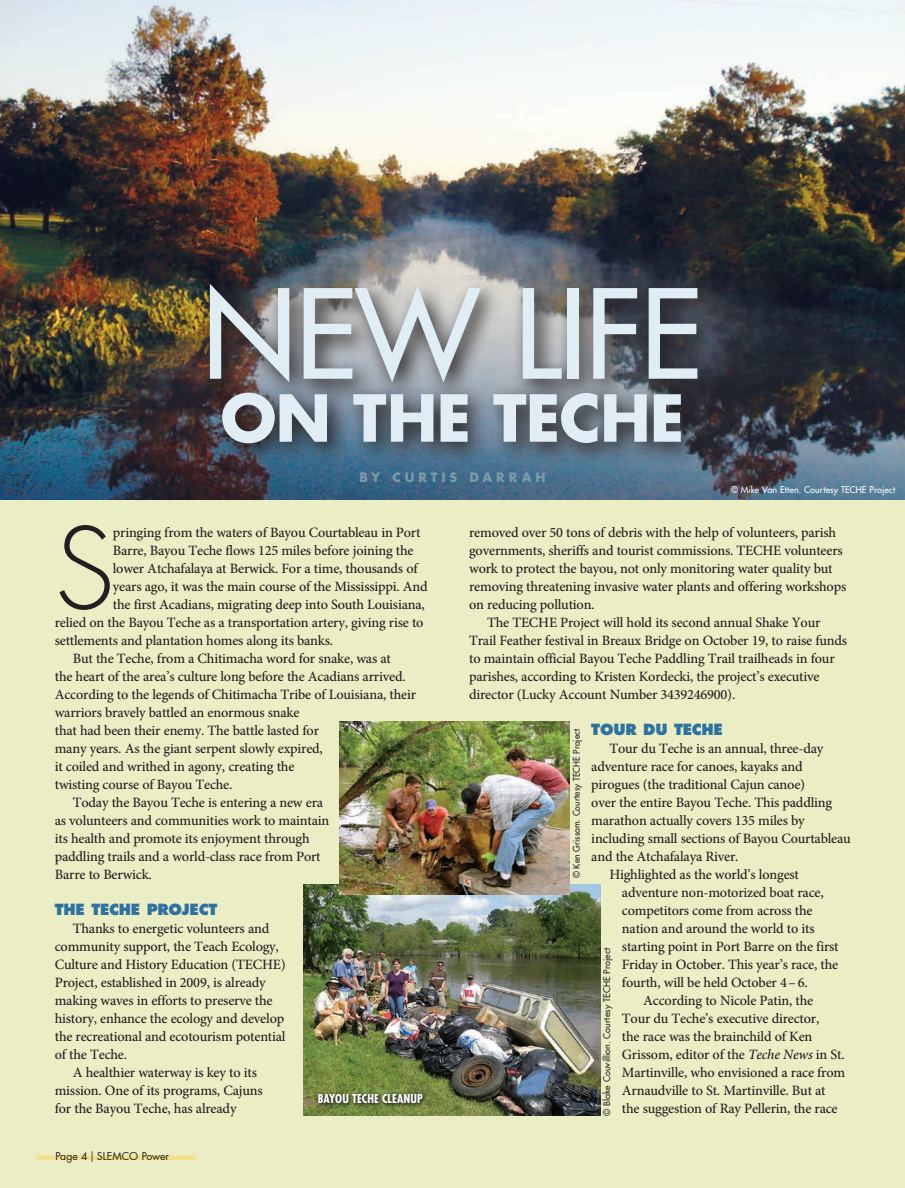
<style>
.page{position:relative;width:905px;height:1188px;background:#fff}
.page>*{position:absolute;margin:0;border:0;box-sizing:border-box;transform-origin:0 0}
.Body_Copy{font:120.3px "Futura";letter-spacing:-.015em;color:#e1edf5}
.t1{font:300 109.8px "Futura";color:#231f20}
.Body_Copy-2{font:700 63px "Futura";letter-spacing:-.015em;color:#e1edf5}
.t2{font:700 22.5px "Futura";color:#fff}
.t3{font:800 15px "Futura";letter-spacing:-.015em;color:#2f719f}
.t4{font:500 14.25px/18px "Minion Pro";letter-spacing:-.015em;color:#231f20}
.t5{font:700 12.6px "Futura";letter-spacing:.31em;color:#7c9ba4}
.Body_Copy-3{font:700 condensed 12px "Futura";letter-spacing:.005em;color:#fff}
.t6{font:10.5px "Futura";color:#231f20}
.Body_Copy-4{font:9px "Futura";letter-spacing:.01em;color:#231f20}
.Body_Copy-5{font:9px "Futura";letter-spacing:.005em;color:#fff}
.Body_Copy-6{font:9px "Futura";letter-spacing:.01em;color:#231f20;scale:.96 1}
.s1{font-style:italic}
</style>
<div class="page">
<div style="left:0;top:0;width:904px;height:1188px;background:#ebeec5"></div>
<div style="left:36px;top:1155px;width:160px;height:5px;background:#f5df88"></div>
<img style="left:0;top:0;width:904px;height:500px">
<img style="left:303px;top:884px;width:297px;height:232px">
<div style="left:316px;top:1091px;width:112px;height:17px;background:#231f20;opacity:.75"></div>
<img style="left:339px;top:721px;width:230px;height:173px">
<svg style="left:198px;top:276px;width:524px;height:191px;background:#656a71"></svg>
<p class="Body_Copy" style="left:202px;top:256px;width:502px">NEW LIFE</p>
<p class="Body_Copy-2" style="left:220px;top:374px;width:465px">ON THE TECHE</p>
<p class="t2" style="left:242px;top:412px;width:422px">PASSION FOR HANDCRAFTED BEERS</p>
<p class="t5" style="left:359px;top:468px;width:188px">BY CURTIS DARRAH</p>
<p class="Body_Copy-5" style="left:730px;top:484px;width:166px">© Mike Van Etten. Courtesy TECHE Project</p>
<p class="t1" style="left:55px;top:498px;width:61px">S</p>
<p class="t4" style="left:113px;top:523px;width:309px">pringing from the waters of Bayou Courtableau in Port</p>
<p class="t4" style="left:113px;top:541px;width:302px">Barre, Bayou Teche flows 125 miles before joining the</p>
<p class="t4" style="left:113px;top:559px;width:306px">lower Atchafalaya at Berwick. For a time, thousands of</p>
<p class="t4" style="left:113px;top:577px;width:316px">years ago, it was the main course of the Mississippi. And</p>
<p class="t4" style="left:113px;top:595px;width:313px">the first Acadians, migrating deep into South Louisiana,</p>
<p class="t4" style="left:55px;top:613px;width:370px">relied on the Bayou Teche as a transportation artery, giving rise to</p>
<p class="t4" style="left:55px;top:631px;width:280px">settlements and plantation homes along its banks.</p>
<p class="t4" style="left:55px;top:649px;width:363px;text-indent:18px">But the Teche, from a Chitimacha word for snake, was at<br>the heart of the area’s culture long before the Acadians arrived.<br>According to the legends of Chitimacha Tribe of Louisiana, their warriors bravely battled an enormous snake<br>that had been their enemy. The battle lasted for<br>many years. As the giant serpent slowly expired,<br>it coiled and writhed in agony, creating the<br>twisting course of Bayou Teche.</p>
<p class="t4" style="left:55px;top:793px;width:276px;text-indent:18px">Today the Bayou Teche is entering a new era as volunteers and communities work to maintain its health and promote its enjoyment through paddling trails and a world-class race from Port Barre to Berwick.</p>
<p class="t3" style="left:55px;top:900px;width:164px">THE TECHE PROJECT</p>
<p class="t4" style="left:55px;top:919px;width:232px;text-indent:18px">Thanks to energetic volunteers and community support, the Teach Ecology, Culture and History Education (TECHE)<br>Project, established in 2009, is already making waves in efforts to preserve the history, enhance the ecology and develop the recreational and ecotourism potential of the Teche.</p>
<p class="t4" style="left:55px;top:1063px;width:209px;text-indent:18px">A healthier waterway is key to its mission. One of its programs, Cajuns for the Bayou Teche, has already</p>
<p class="t6" style="left:56px;top:1149px;width:115px">Page 4 ❘ SLEMCO Power</p>
<p class="Body_Copy-3" style="left:318px;top:1091px;width:107px">BAYOU TECHE CLEANUP</p>
<p class="t4" style="left:469px;top:523px;width:378px">removed over 50 tons of debris with the help of volunteers, parish governments, sheriffs and tourist commissions. TECHE volunteers work to protect the bayou, not only monitoring water quality but removing threatening invasive water plants and offering workshops on reducing pollution.</p>
<p class="t4" style="left:469px;top:613px;width:379px;text-indent:18px">The TECHE Project will hold its second annual Shake Your Trail Feather festival in Breaux Bridge on October 19, to raise funds to maintain official Bayou Teche Paddling Trail trailheads in four parishes, according to Kristen Kordecki, the project’s executive director (Lucky Account Number 3439246900).</p>
<p class="t3" style="left:591px;top:720px;width:133px">TOUR DU TECHE</p>
<p class="t4" style="left:591px;top:739px;width:261px;text-indent:18px">Tour du Teche is an annual, three-day adventure race for canoes, kayaks and pirogues (the traditional Cajun canoe)<br>over the entire Bayou Teche. This paddling marathon actually covers 135 miles by including small sections of Bayou Courtableau and the Atchafalaya River.</p>
<p class="t4" style="left:622px;top:865px;width:218px;text-indent:-13px">Highlighted as the world’s longest adventure non-motorized boat race, competitors come from across the nation and around the world to its starting point in Port Barre on the first Friday in October. This year’s race, the fourth, will be held October 4 – 6.</p>
<p class="t4" style="left:622px;top:991px;width:225px;text-indent:21px">According to Nicole Patin, the Tour du Teche’s executive director,<br>the race was the brainchild of Ken Grissom, editor of the <span class="s1">Teche News</span> in St.<br>Martinville, who envisioned a race from Arnaudville to St. Martinville. But at the suggestion of Ray Pellerin, the race</p>
<p class="Body_Copy-6" style="left:570px;top:878px;width:157px;rotate:-90deg">© Ken Grissom. Courtesy TECHE Project</p>
<p class="Body_Copy-4" style="left:601px;top:1116px;width:170px;rotate:-90deg">© Blake Couvillion. Courtesy TECHE Project</p>
</div>
